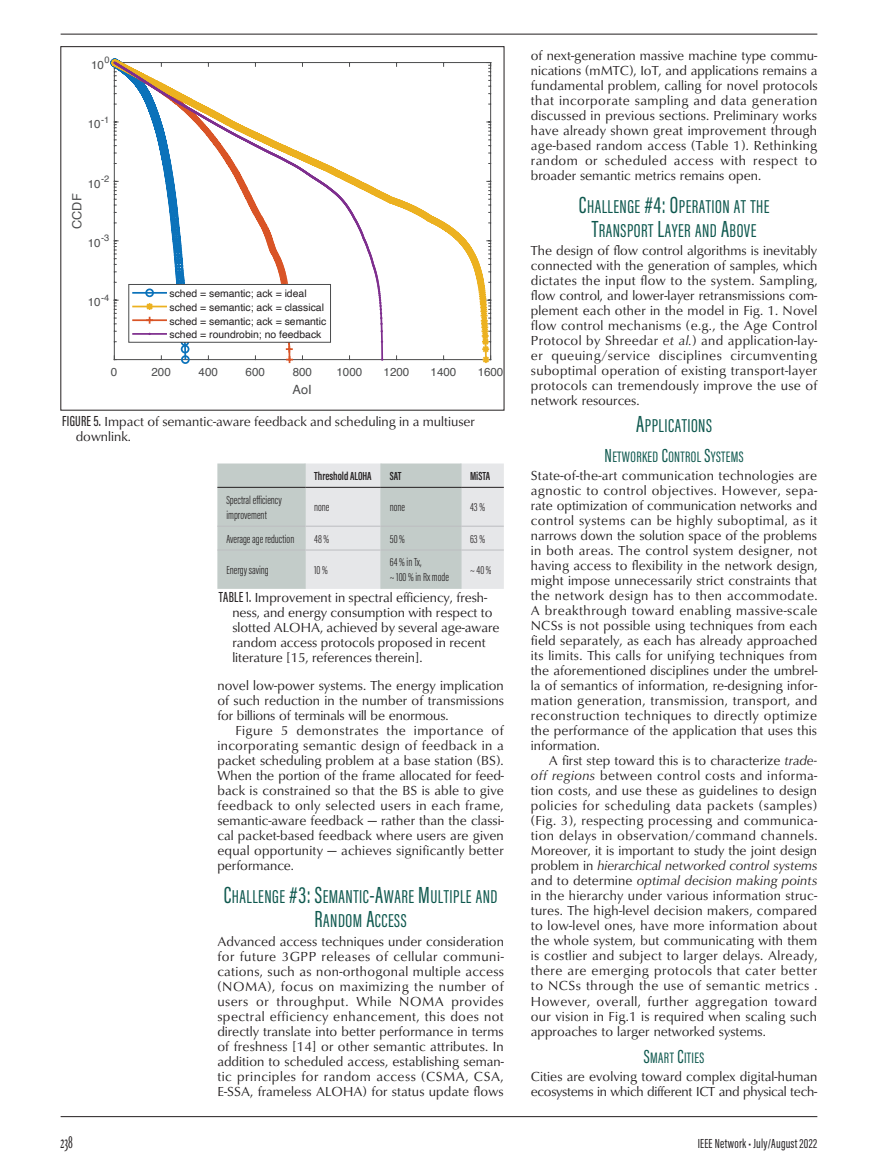
<style>
.page{position:relative;width:878px;height:1175px;background:#fff}
.page>*{position:absolute;margin:0;border:0;box-sizing:border-box;transform-origin:0 0}
.t1{font:19.2px/24px "Acumin Pro Extra Cond Regular SC800";letter-spacing:.025em;color:#0e584e;text-align:center}
.t2{font:16.5px "Matrix II Ext OT Narrow SC800";color:#231f20}
.t3{font:15.6px "Acumin Pro Extra Cond Regular SC800";letter-spacing:.025em;color:#0e584e}
.t4{font:13.5px/15px "Classico URW";color:#231f20;text-align:justify}
.t5{font:13.5px "Acumin Pro Extra Cond";letter-spacing:.015em;color:#231f20}
.t6{font:12.75px "Helvetica";color:#4b4c4d}
.t7{font:300 12px/15px "Acumin Pro Extra Cond";color:#231f20}
.t8{font:600 12px "Acumin Pro Extra Cond";color:#231f20}
.t9{font:11.55px "Helvetica";color:#4b4c4d}
.t10{font:10.35px/13.6px "Helvetica";color:#231f20}
.t11{font:9.3px "Helvetica";color:#4b4c4d}
.s1{font-family:"Acumin Pro Extra Cond";font-weight:500;font-size:15px}
.s2{font-size:24px}
.s3{font-style:italic}
.s4{font-size:19.5px}
</style>
<div class="page">
<hr style="left:61px;top:34px;width:756px;height:1px;background:#231f20">
<hr style="left:61px;top:1115px;width:756px;height:1px;background:#231f20">
<svg style="left:109px;top:58px;width:394px;height:530px"></svg>
<hr style="left:305px;top:550px;width:1px;height:38px;background:#c3ccc9">
<hr style="left:380px;top:550px;width:1px;height:38px;background:#c3ccc9">
<hr style="left:460px;top:550px;width:1px;height:38px;background:#c3ccc9">
<hr style="left:217px;top:487px;width:88px;height:1px;background:#231f20">
<hr style="left:305px;top:487px;width:76px;height:1px;background:#231f20">
<hr style="left:381px;top:487px;width:80px;height:1px;background:#231f20">
<hr style="left:461px;top:487px;width:42px;height:1px;background:#231f20">
<hr style="left:217px;top:525px;width:88px;height:1px;background:#bcbdc0">
<hr style="left:305px;top:525px;width:76px;height:1px;background:#bcbdc0">
<hr style="left:381px;top:525px;width:80px;height:1px;background:#bcbdc0">
<hr style="left:461px;top:525px;width:42px;height:1px;background:#bcbdc0">
<hr style="left:217px;top:549px;width:88px;height:1px;background:#bcbdc0">
<hr style="left:305px;top:549px;width:76px;height:1px;background:#bcbdc0">
<hr style="left:381px;top:549px;width:80px;height:1px;background:#bcbdc0">
<hr style="left:461px;top:549px;width:42px;height:1px;background:#bcbdc0">
<p class="t11" style="left:104px;top:53px;width:7px">0</p>
<p class="t9" style="left:91px;top:56px;width:14px">10</p>
<p class="t11" style="left:101px;top:112px;width:10px">-1</p>
<p class="t9" style="left:88px;top:115px;width:14px">10</p>
<p class="t11" style="left:101px;top:172px;width:10px">-2</p>
<p class="t9" style="left:88px;top:175px;width:14px">10</p>
<p class="t6" style="left:67px;top:229px;width:37px;rotate:-90deg">CCDF</p>
<p class="t11" style="left:101px;top:231px;width:10px">-3</p>
<p class="t9" style="left:88px;top:234px;width:14px">10</p>
<p class="t11" style="left:101px;top:290px;width:10px">-4</p>
<p class="t9" style="left:88px;top:293px;width:14px">10</p>
<p class="t10" style="left:169px;top:287px;width:158px">sched = semantic; ack = ideal sched = semantic; ack = classical sched = semantic; ack = semantic sched = roundrobin; no feedback</p>
<p class="t9" style="left:111px;top:363px;width:8px">0</p>
<p class="t9" style="left:151px;top:363px;width:21px">200</p>
<p class="t9" style="left:198px;top:363px;width:21px">400</p>
<p class="t9" style="left:245px;top:363px;width:21px">600</p>
<p class="t9" style="left:292px;top:363px;width:21px">800</p>
<p class="t9" style="left:336px;top:363px;width:27px">1000</p>
<p class="t9" style="left:383px;top:363px;width:27px">1200</p>
<p class="t9" style="left:430px;top:363px;width:27px">1400</p>
<p class="t9" style="left:477px;top:363px;width:27px">1600</p>
<p class="t6" style="left:292px;top:379px;width:21px">AoI</p>
<p class="t4" style="left:76px;top:413px;width:400px;text-indent:-14px"><span class="s1">FIGURE 5.</span> Impact of semantic-aware feedback and scheduling in a multiuser downlink.</p>
<p class="t8" style="left:314px;top:468px;width:59px">Threshold ALOHA</p>
<p class="t8" style="left:390px;top:468px;width:13px">SAT</p>
<p class="t8" style="left:470px;top:468px;width:22px">MiSTA</p>
<p class="t7" style="left:226px;top:492px;width:57px">Spectral efficiency improvement</p>
<p class="t7" style="left:314px;top:499px;width:17px">none</p>
<p class="t7" style="left:390px;top:499px;width:17px">none</p>
<p class="t7" style="left:470px;top:499px;width:16px">43 %</p>
<p class="t7" style="left:226px;top:531px;width:69px">Average age reduction</p>
<p class="t7" style="left:314px;top:531px;width:16px">48 %</p>
<p class="t7" style="left:389px;top:531px;width:17px">50 %</p>
<p class="t7" style="left:470px;top:531px;width:16px">63 %</p>
<p class="t7" style="left:226px;top:562px;width:44px">Energy saving</p>
<p class="t7" style="left:314px;top:562px;width:15px">10 %</p>
<p class="t7" style="left:389px;top:554px;width:61px">64 % in Tx,<br>~ 100 % in Rx mode</p>
<p class="t7" style="left:470px;top:562px;width:23px">~ 40 %</p>
<p class="t4" style="left:232px;top:589px;width:268px;text-align:left;text-indent:-14px"><span class="s1">TABLE 1.</span> Improvement in spectral efficiency, fresh&shy;ness, and energy consumption with respect to slotted ALOHA, achieved by several age-aware random access protocols proposed in recent literature [15, references therein].</p>
<p class="t4" style="left:217px;top:677px;width:288px">novel low-power systems. The energy implication of such reduction in the number of transmissions for billions of terminals will be enormous.</p>
<p class="t4" style="left:217px;top:722px;width:288px;text-indent:18px">Figure 5 demonstrates the importance of incorporating semantic design of feedback in a packet scheduling problem at a base station (BS).<br>When the portion of the frame allocated for feed&shy;back is constrained so that the BS is able to give feedback to only selected users in each frame, semantic-aware feedback — rather than the classi&shy;cal packet-based feedback where users are given equal opportunity — achieves significantly better performance.</p>
<h1 class="t1" style="left:224px;top:884px;width:275px"><span class="s2">C</span>HALLENGE <span class="s2">#3: S</span>EMANTIC<span class="s2">-A</span>WARE <span class="s2">M</span>ULTIPLE AND<br><span class="s2">R</span>ANDOM <span class="s2">A</span>CCESS</h1>
<p class="t4" style="left:217px;top:932px;width:288px">Advanced access techniques under consideration for future 3GPP releases of cellular communi&shy;cations, such as non-orthogonal multiple access (NOMA), focus on maximizing the number of users or throughput. While NOMA provides spectral efficiency enhancement, this does not directly translate into better performance in terms of freshness [14] or other semantic attributes. In addition to scheduled access, establishing seman&shy;tic principles for random access (CSMA, CSA, E-SSA, frameless ALOHA) for status update flows</p>
<p class="t4" style="left:530px;top:47px;width:288px">of next-generation massive machine type commu&shy;nications (mMTC), IoT, and applications remains a fundamental problem, calling for novel protocols that incorporate sampling and data generation discussed in previous sections. Preliminary works have already shown great improvement through age-based random access (Table 1). Rethinking random or scheduled access with respect to broader semantic metrics remains open.</p>
<h1 class="t1" style="left:578px;top:194px;width:192px"><span class="s2">C</span>HALLENGE <span class="s2">#4: O</span>PERATION AT THE<br><span class="s2">T</span>RANSPORT <span class="s2">L</span>AYER AND <span class="s2">A</span>BOVE</h1>
<p class="t4" style="left:530px;top:242px;width:288px">The design of flow control algorithms is inevitably connected with the generation of samples, which dictates the input flow to the system. Sampling, flow control, and lower-layer retransmissions com&shy;plement each other in the model in Fig. 1. Novel flow control mechanisms (e.g., the Age Control Protocol by Shreedar <span class="s3">et al.</span>) and application-lay&shy;er queuing/service disciplines circumventing suboptimal operation of existing transport-layer protocols can tremendously improve the use of network resources.</p>
<h1 class="t1" style="left:636px;top:413px;width:77px"><span class="s2">A</span>PPLICATIONS</h1>
<p class="t3" style="left:604px;top:447px;width:141px"><span class="s4">N</span>ETWORKED <span class="s4">C</span>ONTROL <span class="s4">S</span>YSTEMS</p>
<p class="t4" style="left:530px;top:467px;width:288px">State-of-the-art communication technologies are agnostic to control objectives. However, sepa&shy;rate optimization of communication networks and control systems can be highly suboptimal, as it narrows down the solution space of the problems in both areas. The control system designer, not having access to flexibility in the network design, might impose unnecessarily strict constraints that the network design has to then accommodate.<br>A breakthrough toward enabling massive-scale NCSs is not possible using techniques from each field separately, as each has already approached its limits. This calls for unifying techniques from the aforementioned disciplines under the umbrel&shy;la of semantics of information, re-designing infor&shy;mation generation, transmission, transport, and reconstruction techniques to directly optimize the performance of the application that uses this information.</p>
<p class="t4" style="left:530px;top:752px;width:288px;text-indent:18px">A first step toward this is to characterize <span class="s3">trade&shy;off regions</span> between control costs and informa&shy;tion costs, and use these as guidelines to design policies for scheduling data packets (samples) (Fig. 3), respecting processing and communica&shy;tion delays in observation/command channels.<br>Moreover, it is important to study the joint design problem in <span class="s3">hierarchical networked control systems </span>and to determine <span class="s3">optimal decision making points </span>in the hierarchy under various information struc&shy;tures. The high-level decision makers, compared to low-level ones, have more information about the whole system, but communicating with them is costlier and subject to larger delays. Already, there are emerging protocols that cater better to NCSs through the use of semantic metrics .<br>However, overall, further aggregation toward our vision in Fig.1 is required when scaling such approaches to larger networked systems.</p>
<p class="t3" style="left:643px;top:1047px;width:62px"><span class="s4">S</span>MART <span class="s4">C</span>ITIES</p>
<p class="t4" style="left:530px;top:1067px;width:288px">Cities are evolving toward complex digital-human ecosystems in which different ICT and physical tech-</p>
<p class="t2" style="left:61px;top:1132px;width:14px">238</p>
<p class="t5" style="left:697px;top:1134px;width:121px">IEEE Network • July/August 2022</p>
</div>
